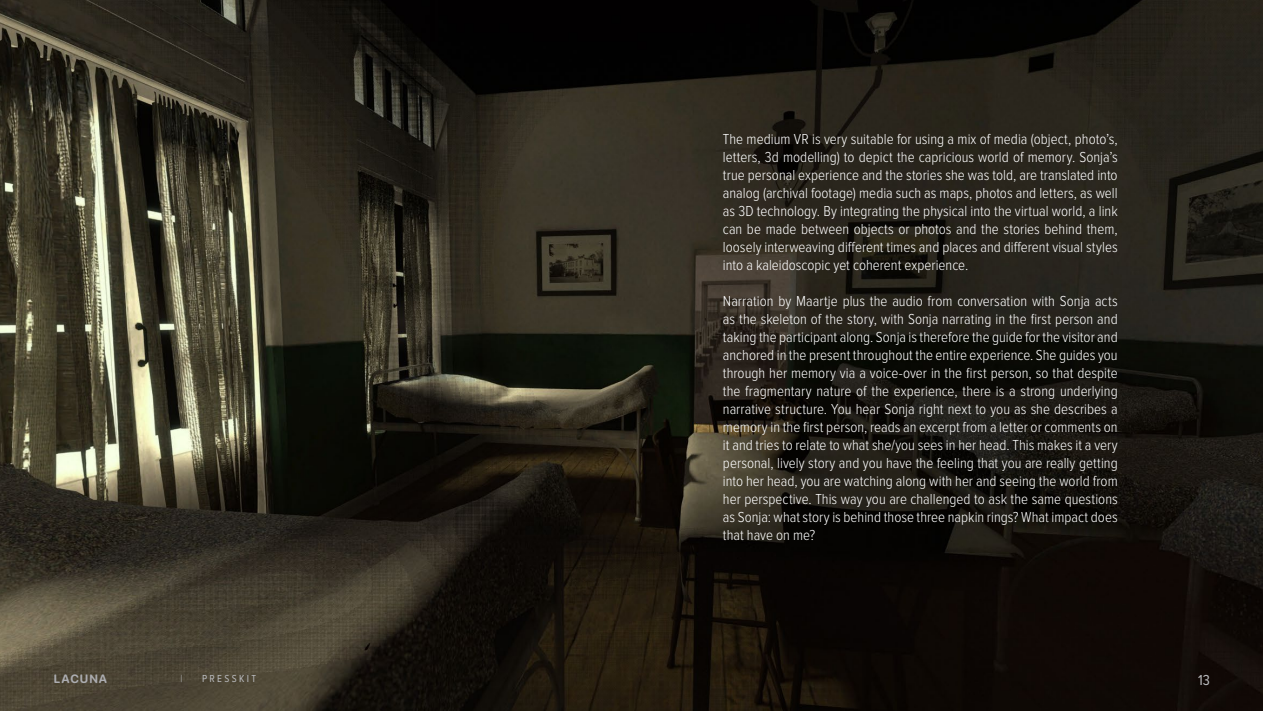
<style>
.page{position:relative;width:1263px;height:711px;background:#fff}
.page>*{position:absolute;margin:0;border:0;box-sizing:border-box;transform-origin:0 0}
.Body_grey_for_white{font:300 15px/18px "Proxima Nova Cond";color:#fff;text-align:justify}
.t1{font:15px "Proxima Nova Cond";color:#babbbe}
.t2{font:700 12px "SF Pro Rounded";letter-spacing:.075em;color:#acadb1}
.t3{font:10.5px "Proxima Nova Cond";letter-spacing:.22em;color:#babbbe}
.t4{font:300 10.5px "Proxima Nova Cond";color:#babbbe}
</style>
<div class="page">
<img style="left:0;top:0;width:1263px;height:711px">
<p class="t2" style="left:54px;top:671px;width:55px">LACUNA</p>
<p class="t4" style="left:181px;top:673px;width:4px">|</p>
<p class="t3" style="left:202px;top:673px;width:55px">PRESSKIT</p>
<p class="Body_grey_for_white" style="left:723px;top:130px;width:396px">The medium VR is very suitable for using a mix of media (object, photo’s, letters, 3d modelling) to depict the capricious world of memory. Sonja’s true personal experience and the stories she was told, are translated into analog (archival footage) media such as maps, photos and letters, as well as 3D technology. By integrating the physical into the virtual world, a link can be made between objects or photos and the stories behind them, loosely interweaving different times and places and different visual styles into a kaleidoscopic yet coherent experience.</p>
<p class="Body_grey_for_white" style="left:723px;top:292px;width:396px">Narration by Maartje plus the audio from conversation with Sonja acts as the skeleton of the story, with Sonja narrating in the first person and taking the participant along. Sonja is therefore the guide for the visitor and anchored in the present throughout the entire experience. She guides you through her memory via a voice-over in the first person, so that despite the fragmentary nature of the experience, there is a strong underlying narrative structure. You hear Sonja right next to you as she describes a memory in the first person, reads an excerpt from a letter or comments on it and tries to relate to what she/you sees in her head. This makes it a very personal, lively story and you have the feeling that you are really getting into her head, you are watching along with her and seeing the world from her perspective. This way you are challenged to ask the same questions as Sonja: what story is behind those three napkin rings? What impact does that have on me?</p>
<p class="t1" style="left:1198px;top:673px;width:13px">13</p>
</div>
